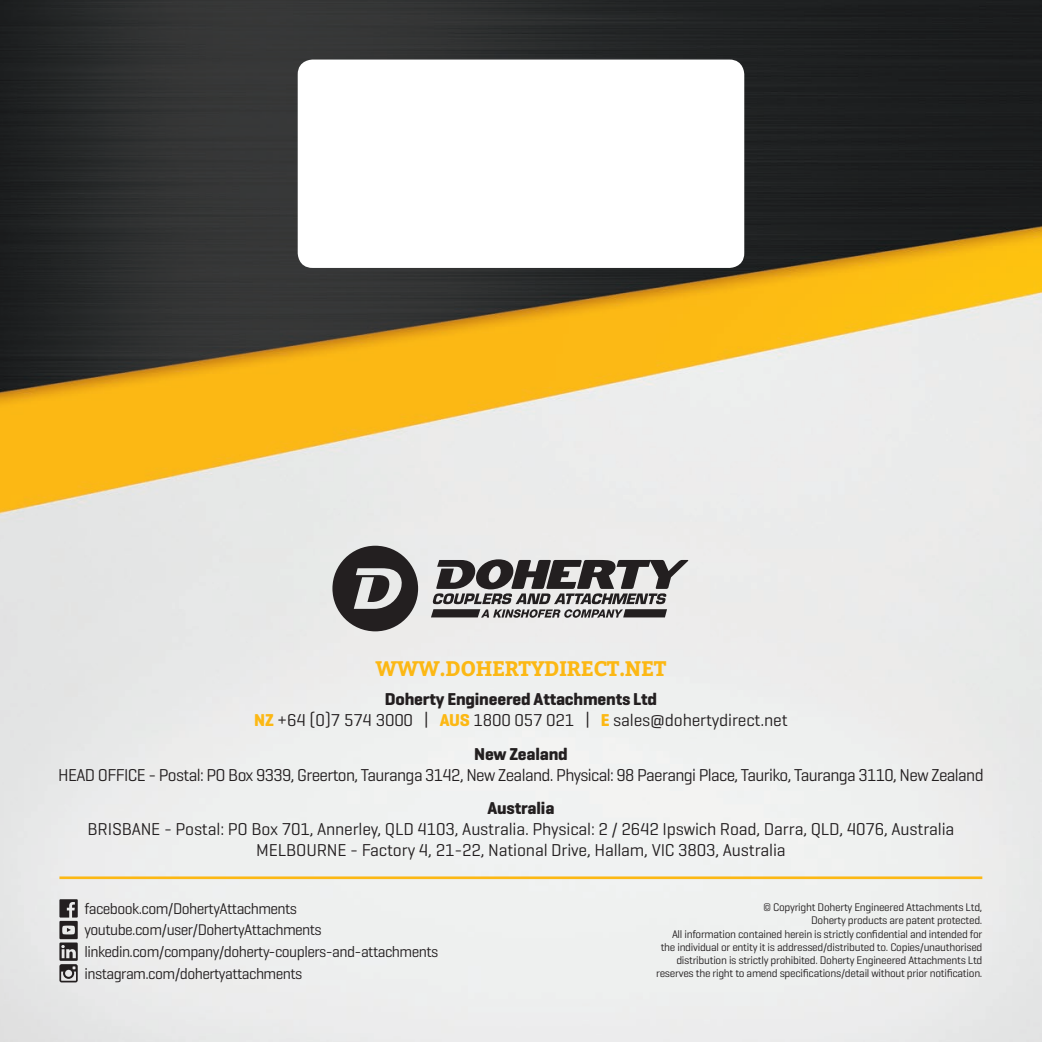
<style>
.page{position:relative;width:1042px;height:1042px;background:#fff}
.page>*{position:absolute;margin:0;border:0;box-sizing:border-box;transform-origin:0 0}
.t1{font:700 21px "Bitter";letter-spacing:-.02em;color:#fcb814}
.t2{font:17.5px "Geogrotesque";letter-spacing:-.01em;color:#231f20}
.t3{font:17.5px "Geogrotesque";letter-spacing:-.035em;color:#231f20}
.t4{font:700 17.5px "Geogrotesque";letter-spacing:-.01em;color:#231f20}
.t5{font:15.75px "Geogrotesque";letter-spacing:-.035em;color:#231f20}
.t6{font:11.2px/13.1px "Geogrotesque";letter-spacing:-.025em;color:#231f20;text-align:right}
.s1{font-weight:700;color:#fcb814}
</style>
<div class="page">
<img style="left:0;top:0;width:1042px;height:1042px">
<svg style="left:332px;top:546px;width:86px;height:85px;background:#6b6969"></svg>
<svg style="left:431px;top:559px;width:257px;height:59px;background:#888686"></svg>
<div style="left:298px;top:60px;width:446px;height:208px;background:#fff;border-radius:15px"></div>
<hr style="left:59px;top:876px;width:923px;height:3px;background:#fcb814">
<svg style="left:59px;top:899px;width:19px;height:83px;background:#716e6f"></svg>
<p class="t1" style="left:376px;top:652px;width:292px">WWW.DOHERTYDIRECT.NET</p>
<p class="t4" style="left:385px;top:688px;width:274px">Doherty Engineered Attachments Ltd</p>
<p class="t2" style="left:254px;top:709px;width:535px"><span class="s1">NZ</span> +64 (0)7 574 3000 | <span class="s1">AUS</span> 1800 057 021 | <span class="s1">E</span> sales@dohertydirect.net</p>
<p class="t4" style="left:474px;top:743px;width:95px">New Zealand</p>
<p class="t3" style="left:58px;top:764px;width:927px">HEAD OFFICE - Postal: PO Box 9339, Greerton, Tauranga 3142, New Zealand. Physical: 98 Paerangi Place, Tauriko, Tauranga 3110, New Zealand</p>
<p class="t4" style="left:487px;top:797px;width:68px">Australia</p>
<p class="t2" style="left:88px;top:818px;width:868px">BRISBANE - Postal: PO Box 701, Annerley, QLD 4103, Australia. Physical: 2 / 2642 Ipswich Road, Darra, QLD, 4076, Australia</p>
<p class="t2" style="left:256px;top:839px;width:531px">MELBOURNE - Factory 4, 21-22, National Drive, Hallam, VIC 3803, Australia</p>
<p class="t5" style="left:84px;top:898px;width:214px">facebook.com/DohertyAttachments</p>
<p class="t5" style="left:84px;top:920px;width:239px">youtube.com/user/DohertyAttachments</p>
<p class="t5" style="left:84px;top:941px;width:355px">linkedin.com/company/doherty-couplers-and-attachments</p>
<p class="t5" style="left:84px;top:963px;width:219px">instagram.com/dohertyattachments</p>
<p class="t6" style="left:763px;top:900px;width:221px">© Copyright Doherty Engineered Attachments Ltd,<br>Doherty products are patent protected.</p>
<p class="t6" style="left:672px;top:927px;width:312px">All information contained herein is strictly confidential and intended for</p>
<p class="t6" style="left:661px;top:940px;width:323px">the individual or entity it is addressed/distributed to. Copies/unauthorised</p>
<p class="t6" style="left:676px;top:953px;width:308px">distribution is strictly prohibited. Doherty Engineered Attachments Ltd</p>
<p class="t6" style="left:656px;top:966px;width:328px">reserves the right to amend specifications/detail without prior notification.</p>
</div>
